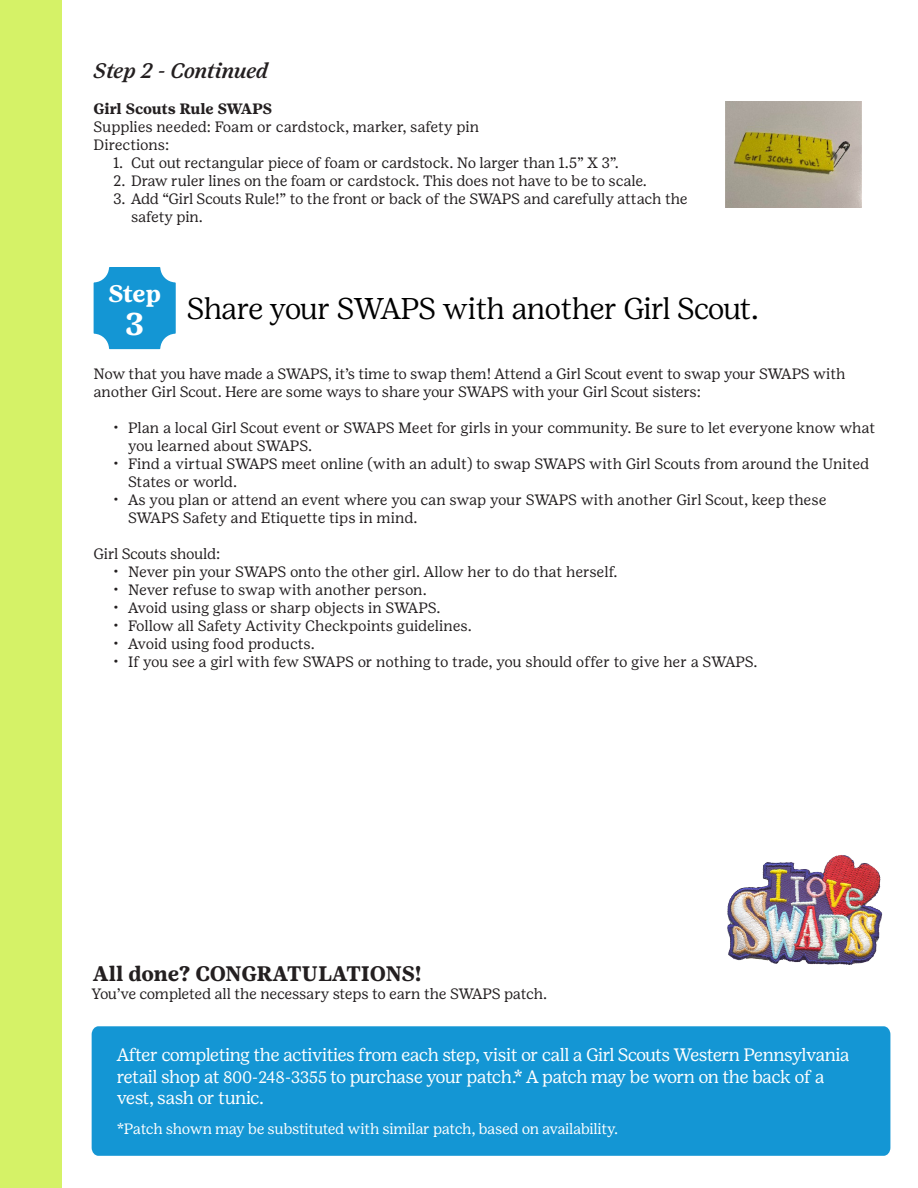
<style>
.page{position:relative;width:918px;height:1188px;background:#fff}
.page>*{position:absolute;margin:0;border:0;box-sizing:border-box;transform-origin:0 0}
.t1{font:700 31.5px "Girl Scout Text";color:#fff}
.t2{font:300 30px "Girl Scout Display";letter-spacing:-.01em;color:#000}
.t3{font:700 24px "Girl Scout Text";color:#fff}
.t4{font:700 21px "Girl Scout Text";letter-spacing:-.02em;color:#231f20}
.t5{font:italic 500 21px "Girl Scout Text";letter-spacing:-.01em;color:#231f20}
.t6{font:18px/21.6px "Girl Scout Text";letter-spacing:-.04em;color:#fff}
.t7{font:15px/18px "Girl Scout Text";letter-spacing:-.01em;color:#231f20}
.t8{font:15px/18px "Girl Scout Text";letter-spacing:-.03em;color:#231f20}
.t9{font:15px "Girl Scout Text";letter-spacing:-.02em;color:#fff}
.t10{font:700 15px "Girl Scout Text";letter-spacing:-.02em;color:#231f20}
.s1{font-size:16.5px}
</style>
<div class="page">
<div style="left:92px;top:1026px;width:798px;height:130px;background:#1496d4"></div>
<div style="left:0;top:0;width:61px;height:1188px;background:#d5f267"></div>
<svg style="left:94px;top:267px;width:82px;height:82px;background:#2ea1d8"></svg>
<img style="left:727px;top:855px;width:156px;height:110px">
<img style="left:725px;top:102px;width:136px;height:106px">
<p class="t5" style="left:94px;top:59px;width:176px">Step 2 - Continued</p>
<p class="t10" style="left:94px;top:100px;width:180px">Girl Scouts Rule SWAPS</p>
<p class="t7" style="left:94px;top:118px;width:387px">Supplies needed: Foam or cardstock, marker, safety pin</p>
<p class="t7" style="left:94px;top:136px;width:77px">Directions:</p>
<p class="t7" style="left:113px;top:154px;width:507px">1. Cut out rectangular piece of foam or cardstock. No larger than 1.5” X 3”.</p>
<p class="t7" style="left:113px;top:172px;width:535px">2. Draw ruler lines on the foam or cardstock. This does not have to be to scale.</p>
<p class="t7" style="left:131px;top:190px;width:558px;text-indent:-18px">3. Add “Girl Scouts Rule!” to the front or back of the SWAPS and carefully attach the safety pin.</p>
<p class="t3" style="left:108px;top:279px;width:54px">Step</p>
<p class="t1" style="left:125px;top:305px;width:21px">3</p>
<p class="t2" style="left:187px;top:290px;width:573px">Share your SWAPS with another Girl Scout.</p>
<p class="t8" style="left:94px;top:365px;width:753px">Now that you have made a SWAPS, it’s time to swap them! Attend a Girl Scout event to swap your SWAPS with another Girl Scout. Here are some ways to share your SWAPS with your Girl Scout sisters:</p>
<p class="t7" style="left:128px;top:419px;width:749px;text-indent:-15px">• Plan a local Girl Scout event or SWAPS Meet for girls in your community. Be sure to let everyone know what you learned about SWAPS.</p>
<p class="t7" style="left:128px;top:455px;width:743px;text-indent:-15px">• Find a virtual SWAPS meet online (with an adult) to swap SWAPS with Girl Scouts from around the United<br>States or world.</p>
<p class="t7" style="left:128px;top:491px;width:700px;text-indent:-15px">• As you plan or attend an event where you can swap your SWAPS with another Girl Scout, keep these<br>SWAPS Safety and Etiquette tips in mind.</p>
<p class="t8" style="left:94px;top:545px;width:128px">Girl Scouts should:</p>
<p class="t7" style="left:113px;top:563px;width:506px">• Never pin your SWAPS onto the other girl. Allow her to do that herself.</p>
<p class="t7" style="left:113px;top:581px;width:315px">• Never refuse to swap with another person.</p>
<p class="t7" style="left:113px;top:599px;width:329px">• Avoid using glass or sharp objects in SWAPS.</p>
<p class="t7" style="left:113px;top:617px;width:360px">• Follow all Safety Activity Checkpoints guidelines.</p>
<p class="t7" style="left:113px;top:635px;width:203px">• Avoid using food products.</p>
<p class="t7" style="left:113px;top:653px;width:646px">• If you see a girl with few SWAPS or nothing to trade, you should offer to give her a SWAPS.</p>
<p class="t4" style="left:93px;top:961px;width:330px">All done? CONGRATULATIONS!</p>
<p class="t7" style="left:92px;top:985px;width:457px">You’ve completed all the necessary steps to earn the SWAPS patch.</p>
<p class="t6" style="left:117px;top:1044px;width:734px">After completing the activities from each step, visit or call a Girl Scouts Western Pennsylvania retail shop at <span class="s1">800-248-3355</span> to purchase your patch.* A patch may be worn on the back of a vest, sash or tunic.</p>
<p class="t9" style="left:117px;top:1120px;width:503px">*Patch shown may be substituted with similar patch, based on availability.</p>
</div>
